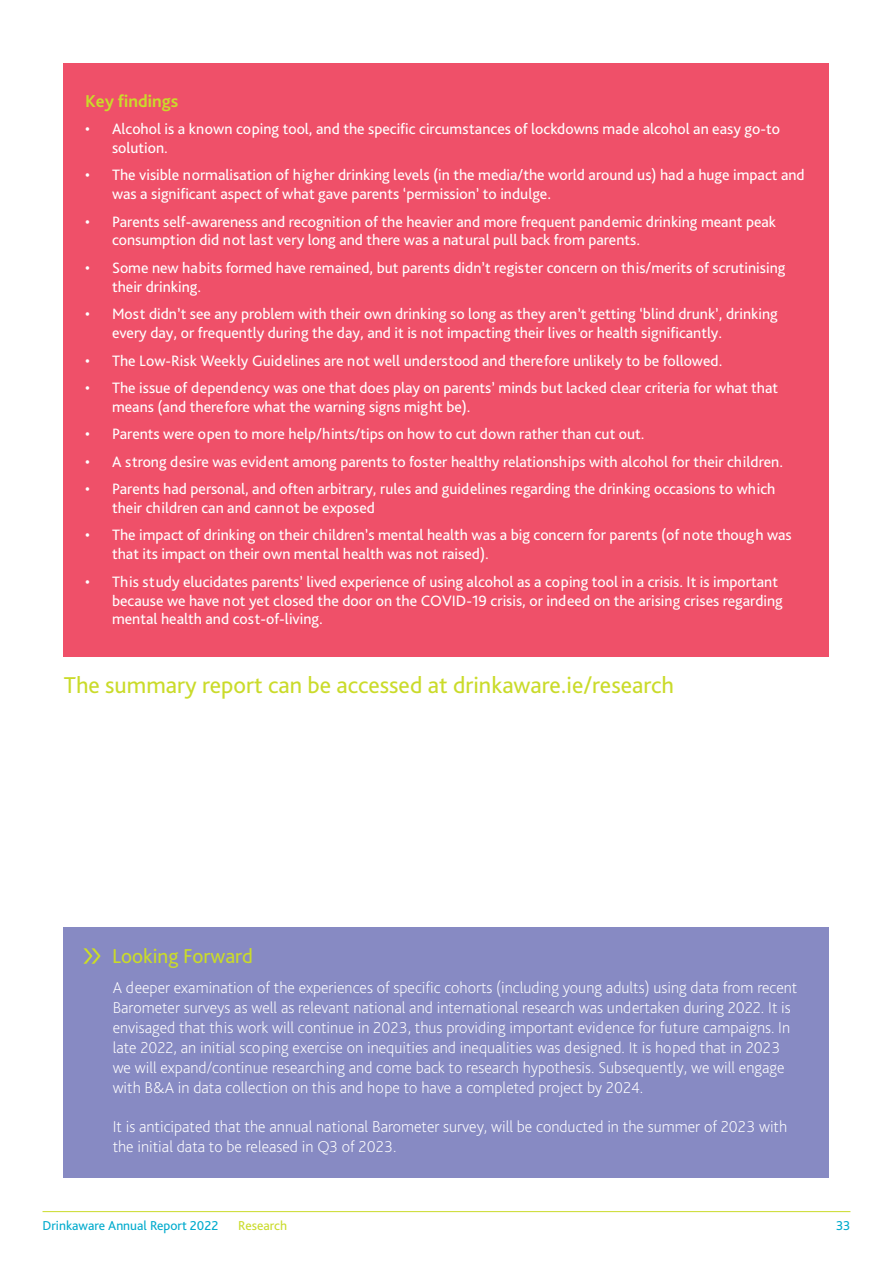
<style>
.page{position:relative;width:893px;height:1263px;background:#fff}
.page>*{position:absolute;margin:0;border:0;box-sizing:border-box;transform-origin:0 0}
.t1{font:24px "Bliss Pro";color:#cadb2a}
.t2{font:21px "Bliss Pro";color:#cadb2a}
.t3{font:700 18px "Bliss Pro";color:#cadb2a}
.t4{font:200 16.5px/19.8px "Bliss Pro";color:#fff}
.t5{font:15.75px/18.9px "Bliss Pro";color:#fff}
.t6{font:13.5px "Bliss Pro";color:#00abcd}
.t7{font:13.5px "Bliss Pro";color:#cadb2a}
</style>
<div class="page">
<hr style="left:43px;top:1211px;width:807px;height:1px;background:#cadb2a">
<div style="left:64px;top:64px;width:765px;height:593px;background:#ef5069"></div>
<div style="left:64px;top:927px;width:765px;height:250px;background:#878ac3"></div>
<svg style="left:83px;top:948px;width:18px;height:16px"></svg>
<p class="t3" style="left:85px;top:89px;width:95px">Key findings</p>
<p class="t5" style="left:112px;top:119px;width:669px;text-indent:-27px">• Alcohol is a known coping tool, and the specific circumstances of lockdowns made alcohol an easy go-to solution.</p>
<p class="t5" style="left:112px;top:165px;width:694px;text-indent:-27px">• The visible normalisation of higher drinking levels (in the media/the world around us) had a huge impact and was a significant aspect of what gave parents ‘permission’ to indulge.</p>
<p class="t5" style="left:112px;top:211px;width:666px;text-indent:-27px">• Parents self-awareness and recognition of the heavier and more frequent pandemic drinking meant peak consumption did not last very long and there was a natural pull back from parents.</p>
<p class="t5" style="left:112px;top:258px;width:675px;text-indent:-27px">• Some new habits formed have remained, but parents didn’t register concern on this/merits of scrutinising their drinking.</p>
<p class="t5" style="left:112px;top:304px;width:667px;text-indent:-27px">• Most didn’t see any problem with their own drinking so long as they aren’t getting ‘blind drunk’, drinking every day, or frequently during the day, and it is not impacting their lives or health significantly.</p>
<p class="t5" style="left:85px;top:350px;width:639px">• The Low-Risk Weekly Guidelines are not well understood and therefore unlikely to be followed.</p>
<p class="t5" style="left:112px;top:378px;width:668px;text-indent:-27px">• The issue of dependency was one that does play on parents’ minds but lacked clear criteria for what that means (and therefore what the warning signs might be).</p>
<p class="t5" style="left:85px;top:424px;width:561px">• Parents were open to more help/hints/tips on how to cut down rather than cut out.</p>
<p class="t5" style="left:85px;top:452px;width:699px">• A strong desire was evident among parents to foster healthy relationships with alcohol for their children.</p>
<p class="t5" style="left:112px;top:479px;width:665px;text-indent:-27px">• Parents had personal, and often arbitrary, rules and guidelines regarding the drinking occasions to which their children can and cannot be exposed</p>
<p class="t5" style="left:112px;top:525px;width:681px;text-indent:-27px">• The impact of drinking on their children’s mental health was a big concern for parents (of note though was that its impact on their own mental health was not raised).</p>
<p class="t5" style="left:112px;top:572px;width:672px;text-indent:-27px">• This study elucidates parents’ lived experience of using alcohol as a coping tool in a crisis. It is important because we have not yet closed the door on the COVID-19 crisis, or indeed on the arising crises regarding mental health and cost-of-living.</p>
<h1 class="t1" style="left:64px;top:670px;width:612px">The summary report can be accessed at drinkaware.ie/research</h1>
<h2 class="t2" style="left:112px;top:943px;width:142px">Looking Forward</h2>
<p class="t4" style="left:113px;top:978px;width:686px">A deeper examination of the experiences of specific cohorts (including young adults) using data from recent Barometer surveys as well as relevant national and international research was undertaken during 2022. It is envisaged that this work will continue in 2023, thus providing important evidence for future campaigns. In late 2022, an initial scoping exercise on inequities and inequalities was designed. It is hoped that in 2023 we will expand/continue researching and come back to research hypothesis. Subsequently, we will engage with B&amp;A in data collection on this and hope to have a completed project by 2024.</p>
<p class="t4" style="left:113px;top:1116px;width:676px">It is anticipated that the annual national Barometer survey, will be conducted in the summer of 2023 with the initial data to be released in Q3 of 2023.</p>
<p class="t6" style="left:43px;top:1216px;width:177px">Drinkaware Annual Report 2022</p>
<p class="t7" style="left:238px;top:1216px;width:50px">Research</p>
<p class="t6" style="left:836px;top:1216px;width:16px">33</p>
</div>
